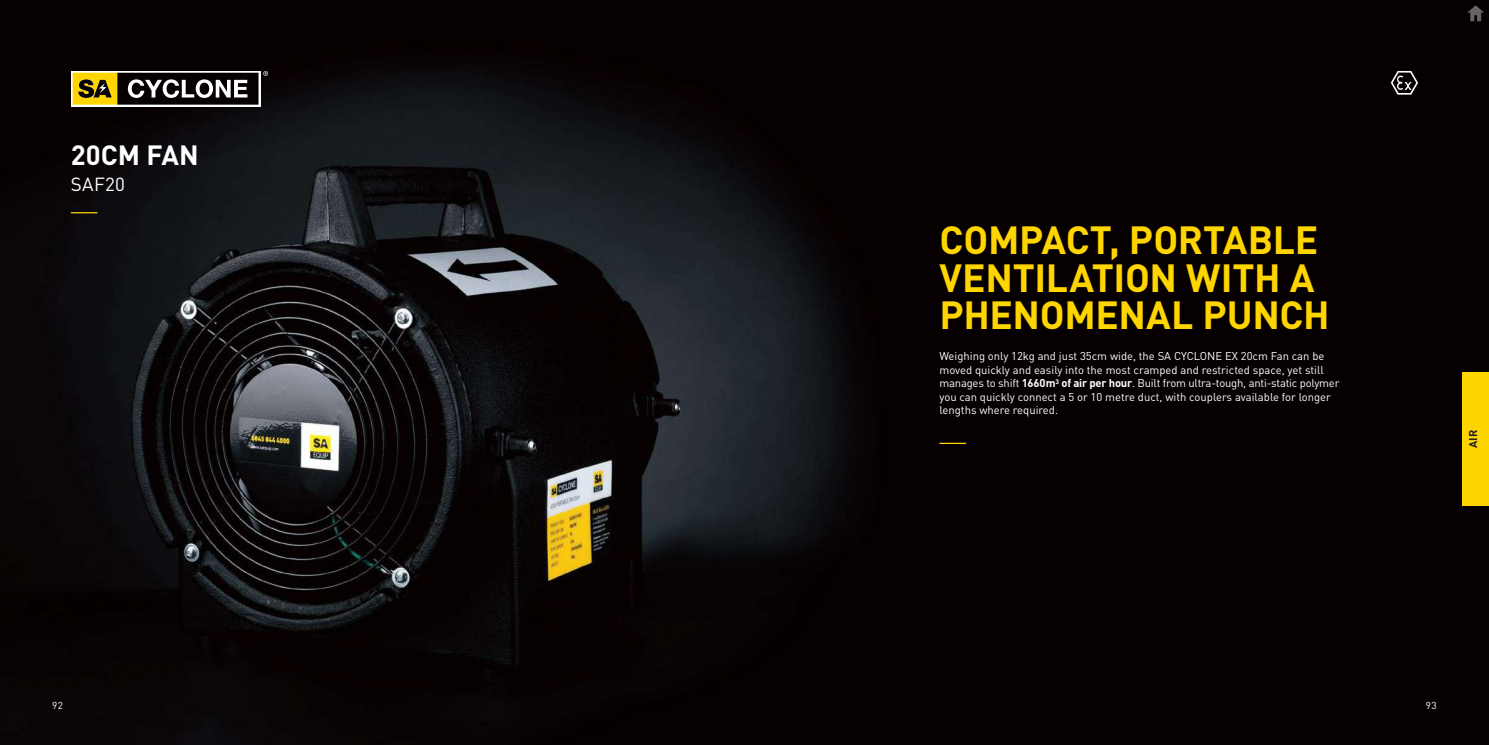
<style>
.page{position:relative;width:1489px;height:745px;background:#fff}
.page>*{position:absolute;margin:0;border:0;box-sizing:border-box;transform-origin:0 0}
.t1{font:700 38.75px/37.5px "DIN";letter-spacing:-.01em;color:#ffd500}
.t2{font:700 27.5px "DIN";color:#fff}
.t3{font:18.75px "DIN";letter-spacing:.015em;color:#fff}
.t4{font:11.25px/13.5px "DIN";color:#fff}
.t5{font:700 11.25px "DIN";color:#241f1f}
.t6{font:10px "DIN";color:#fff}
.s1{font-weight:700}
</style>
<div class="page">
<img style="left:0;top:0;width:1488px;height:744px">
<div style="left:1462px;top:372px;width:26px;height:133px;background:#ffd500"></div>
<svg style="left:71px;top:212px;width:26px;height:1px"></svg>
<svg style="left:939px;top:442px;width:27px;height:1px"></svg>
<svg style="left:71px;top:71px;width:189px;height:35px"></svg>
<svg style="left:73px;top:71px;width:195px;height:34px"></svg>
<svg style="left:1390px;top:71px;width:27px;height:24px"></svg>
<svg style="left:1466px;top:5px;width:17px;height:16px"></svg>
<h2 class="t2" style="left:71px;top:137px;width:129px">20CM FAN</h2>
<h3 class="t3" style="left:71px;top:172px;width:55px">SAF20</h3>
<h1 class="t1" style="left:939px;top:219px;width:392px">COMPACT, PORTABLE<br>VENTILATION WITH A<br>PHENOMENAL PUNCH</h1>
<p class="t4" style="left:939px;top:349px;width:401px">Weighing only 12kg and just 35cm wide, the SA CYCLONE EX 20cm Fan can be moved quickly and easily into the most cramped and restricted space, yet still manages to shift <span class="s1">1660m</span><sup>3</sup> <span class="s1">of air per hour</span>. Built from ultra-tough, anti-static polymer you can quickly connect a 5 or 10 metre duct, with couplers available for longer lengths where required.</p>
<p class="t5" style="left:1465px;top:448px;width:20px;rotate:-90deg">AIR</p>
<p class="t6" style="left:52px;top:698px;width:12px">92</p>
<p class="t6" style="left:1425px;top:698px;width:12px">93</p>
</div>
